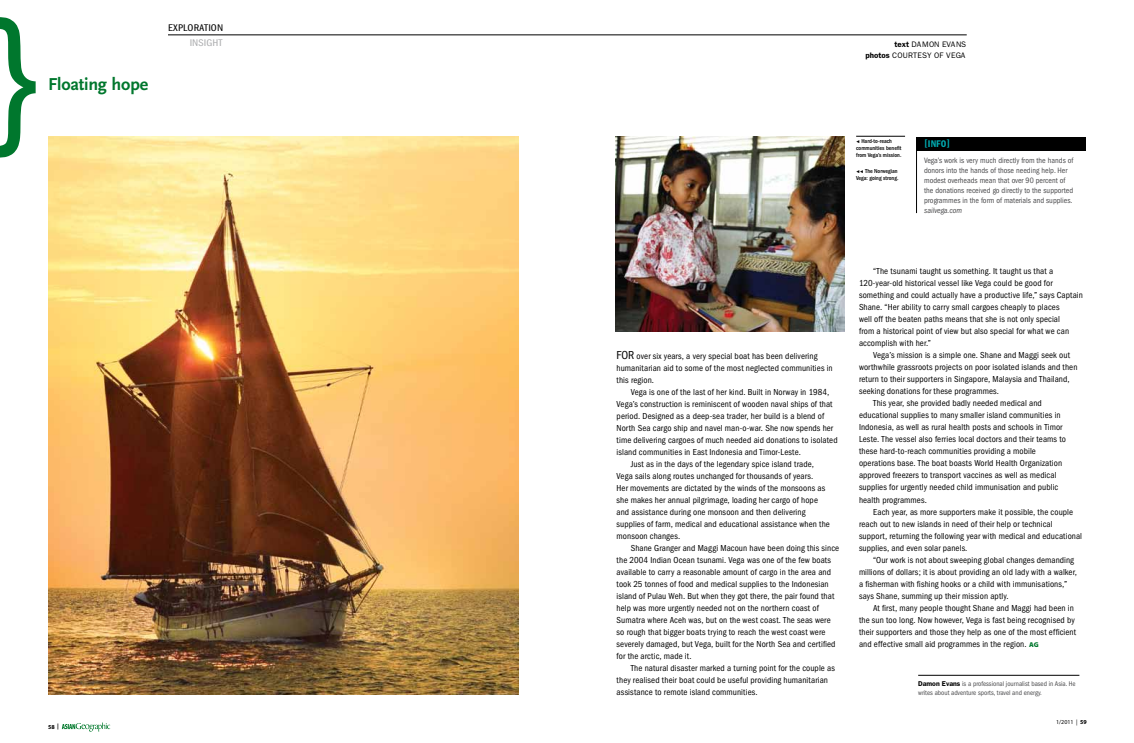
<style>
.page{position:relative;width:1134px;height:743px;background:#fff}
.page>*{position:absolute;margin:0;border:0;box-sizing:border-box;transform-origin:0 0}
.t1{font:149.6px "Arial";color:#00772d}
.t2{font:700 18px "Scala Sans OT";letter-spacing:-.01em;color:#00772d}
.t3{font:10px "Franklin Gothic Book Cmpr";letter-spacing:.01em;color:#000;scale:1.25 1}
.t4{font:10px "Franklin Gothic Book Cmpr";letter-spacing:.01em;color:#acadaf;scale:1.25 1}
.t5{font:600 condensed 10px "Franklin Gothic";color:#00a9af}
.t6{font:condensed 9px/12px "Franklin Gothic";letter-spacing:.01em;color:#000}
.t7{font:condensed 8px/10px "Franklin Gothic";color:#4b4b4d}
.t8{font:8px/11px "Franklin Gothic";color:#000;text-align:right}
.t9{font:italic condensed 8px "Franklin Gothic";color:#4b4b4d}
.t10{font:condensed 7px/9px "Franklin Gothic";color:#4b4b4d}
.t11{font:500 condensed 6px/7px "Franklin Gothic";color:#000}
.t12{font:6px "Myriad Pro";color:#000}
.t13{font:700 6px "Myriad Pro";color:#000}
.s1{font-weight:600}
.s2{font-family:"Scala OT";font-weight:400;font-stretch:normal}
.s3{font-family:"Myriad Pro";font-weight:900;font-stretch:normal;font-size:7px;color:#00772d}
.s4{font-size:12px}
.s5{font-weight:600;font-stretch:normal;color:#000}
.s6{font-weight:700}
</style>
<div class="page">
<svg style="left:62px;top:722px;width:48px;height:9px"></svg>
<hr style="left:168px;top:35px;width:799px;height:1px;background:#000">
<img style="left:48px;top:136px;width:471px;height:558px">
<hr style="left:918px;top:675px;width:161px;height:1px;background:#000">
<div style="left:917px;top:137px;width:169px;height:14px;background:#000"></div>
<hr style="left:916px;top:137px;width:1px;height:76px;background:#000">
<img style="left:615px;top:136px;width:230px;height:196px">
<hr style="left:856px;top:136px;width:49px;height:1px;background:#000">
<h1 class="t1" style="left:-10px;top:-24px;width:51px">}</h1>
<h2 class="t2" style="left:48px;top:73px;width:102px">Floating hope</h2>
<p class="t3" style="left:168px;top:22px;width:46px">EXPLORATION</p>
<p class="t4" style="left:190px;top:38px;width:28px">INSIGHT</p>
<p class="t13" style="left:48px;top:723px;width:12px">58 |</p>
<p class="t8" style="left:865px;top:39px;width:102px"><span class="s1">text</span> DAMON EVANS<br><span class="s1">photos</span> COURTESY OF VEGA</p>
<p class="t11" style="left:856px;top:138px;width:47px"><span class="s2">◀</span> Hard-to-reach communities benefit from Vega’s mission.</p>
<p class="t11" style="left:856px;top:168px;width:44px"><span class="s2">◀◀</span> The Norwegian<br>Vega: going strong.</p>
<p class="t5" style="left:924px;top:138px;width:27px">[INFO]</p>
<p class="t7" style="left:924px;top:156px;width:151px">Vega’s work is very much directly from the hands of donors into the hands of those needing help. Her modest overheads mean that over 90 percent of the donations received go directly to the supported programmes in the form of materials and supplies.</p>
<p class="t9" style="left:924px;top:206px;width:40px">sailvega.com</p>
<p class="t6" style="left:859px;top:265px;width:225px;text-indent:14px">“The tsunami taught us something. It taught us that a 120-year-old historical vessel like Vega could be good for something and could actually have a productive life,” says Captain Shane. “Her ability to carry small cargoes cheaply to places<br>well off the beaten paths means that she is not only special<br>from a historical point of view but also special for what we can accomplish with her.”</p>
<p class="t6" style="left:873px;top:349px;width:198px">Vega’s mission is a simple one. Shane and Maggi seek out</p>
<p class="t6" style="left:859px;top:361px;width:220px">worthwhile grassroots projects on poor isolated islands and then</p>
<p class="t6" style="left:859px;top:373px;width:212px">return to their supporters in Singapore, Malaysia and Thailand,</p>
<p class="t6" style="left:859px;top:385px;width:142px">seeking donations for these programmes.</p>
<p class="t6" style="left:873px;top:397px;width:170px">This year, she provided badly needed medical and</p>
<p class="t6" style="left:859px;top:409px;width:203px">educational supplies to many smaller island communities in</p>
<p class="t6" style="left:859px;top:421px;width:205px">Indonesia, as well as rural health posts and schools in Timor</p>
<p class="t6" style="left:859px;top:433px;width:208px">Leste. The vessel also ferries local doctors and their teams to</p>
<p class="t6" style="left:859px;top:445px;width:178px">these hard-to-reach communities providing a mobile</p>
<p class="t6" style="left:859px;top:457px;width:205px">operations base. The boat boasts World Health Organization</p>
<p class="t6" style="left:859px;top:469px;width:199px">approved freezers to transport vaccines as well as medical</p>
<p class="t6" style="left:859px;top:481px;width:201px">supplies for urgently needed child immunisation and public</p>
<p class="t6" style="left:859px;top:493px;width:69px">health programmes.</p>
<p class="t6" style="left:873px;top:505px;width:201px">Each year, as more supporters make it possible, the couple</p>
<p class="t6" style="left:859px;top:517px;width:195px">reach out to new islands in need of their help or technical</p>
<p class="t6" style="left:859px;top:529px;width:225px">support, returning the following year with medical and educational</p>
<p class="t6" style="left:859px;top:541px;width:110px">supplies, and even solar panels.</p>
<p class="t6" style="left:873px;top:553px;width:202px">“Our work is not about sweeping global changes demanding</p>
<p class="t6" style="left:859px;top:565px;width:219px">millions of dollars; it is about providing an old lady with a walker,</p>
<p class="t6" style="left:859px;top:577px;width:210px">a fisherman with fishing hooks or a child with immunisations,”</p>
<p class="t6" style="left:859px;top:589px;width:151px">says Shane, summing up their mission aptly.</p>
<p class="t6" style="left:873px;top:601px;width:202px">At first, many people thought Shane and Maggi had been in</p>
<p class="t6" style="left:859px;top:613px;width:217px">the sun too long. Now however, Vega is fast being recognised by</p>
<p class="t6" style="left:859px;top:625px;width:219px">their supporters and those they help as one of the most efficient</p>
<p class="t6" style="left:859px;top:637px;width:181px">and effective small aid programmes in the region. <span class="s3">AG</span></p>
<p class="t6" style="left:617px;top:349px;width:218px"><span class="s4">For</span> over six years, a very special boat has been delivering humanitarian aid to some of the most neglected communities in this region.</p>
<p class="t6" style="left:631px;top:385px;width:200px">Vega is one of the last of her kind. Built in Norway in 1984,</p>
<p class="t6" style="left:617px;top:397px;width:217px">Vega’s construction is reminiscent of wooden naval ships of that</p>
<p class="t6" style="left:617px;top:409px;width:209px">period. Designed as a deep-sea trader, her build is a blend of</p>
<p class="t6" style="left:617px;top:421px;width:218px">North Sea cargo ship and navel man-o-war. She now spends her</p>
<p class="t6" style="left:617px;top:433px;width:223px">time delivering cargoes of much needed aid donations to isolated</p>
<p class="t6" style="left:617px;top:445px;width:186px">island communities in East Indonesia and Timor-Leste.</p>
<p class="t6" style="left:631px;top:457px;width:185px">Just as in the days of the legendary spice island trade,</p>
<p class="t6" style="left:617px;top:469px;width:198px">Vega sails along routes unchanged for thousands of years.</p>
<p class="t6" style="left:617px;top:481px;width:210px">Her movements are dictated by the winds of the monsoons as</p>
<p class="t6" style="left:617px;top:493px;width:203px">she makes her annual pilgrimage, loading her cargo of hope</p>
<p class="t6" style="left:617px;top:505px;width:190px">and assistance during one monsoon and then delivering</p>
<p class="t6" style="left:617px;top:517px;width:215px">supplies of farm, medical and educational assistance when the</p>
<p class="t6" style="left:617px;top:529px;width:65px">monsoon changes.</p>
<p class="t6" style="left:631px;top:541px;width:210px">Shane Granger and Maggi Macoun have been doing this since</p>
<p class="t6" style="left:617px;top:553px;width:216px">the 2004 Indian Ocean tsunami. Vega was one of the few boats</p>
<p class="t6" style="left:617px;top:565px;width:216px">available to carry a reasonable amount of cargo in the area and</p>
<p class="t6" style="left:617px;top:577px;width:214px">took 25 tonnes of food and medical supplies to the Indonesian</p>
<p class="t6" style="left:617px;top:589px;width:219px">island of Pulau Weh. But when they got there, the pair found that</p>
<p class="t6" style="left:617px;top:601px;width:204px">help was more urgently needed not on the northern coast of</p>
<p class="t6" style="left:617px;top:613px;width:216px">Sumatra where Aceh was, but on the west coast. The seas were</p>
<p class="t6" style="left:617px;top:625px;width:210px">so rough that bigger boats trying to reach the west coast were</p>
<p class="t6" style="left:617px;top:637px;width:220px">severely damaged, but Vega, built for the North Sea and certified</p>
<p class="t6" style="left:617px;top:649px;width:76px">for the arctic, made it.</p>
<p class="t6" style="left:631px;top:661px;width:206px">The natural disaster marked a turning point for the couple as</p>
<p class="t6" style="left:617px;top:673px;width:213px">they realised their boat could be useful providing humanitarian</p>
<p class="t6" style="left:617px;top:685px;width:143px">assistance to remote island communities.</p>
<p class="t10" style="left:918px;top:679px;width:159px"><span class="s5">Damon Evans</span> is a professional journalist based in Asia. He writes about adventure sports, travel and energy.</p>
<p class="t12" style="left:1056px;top:718px;width:32px">1/2011 | <span class="s6">59</span></p>
</div>
